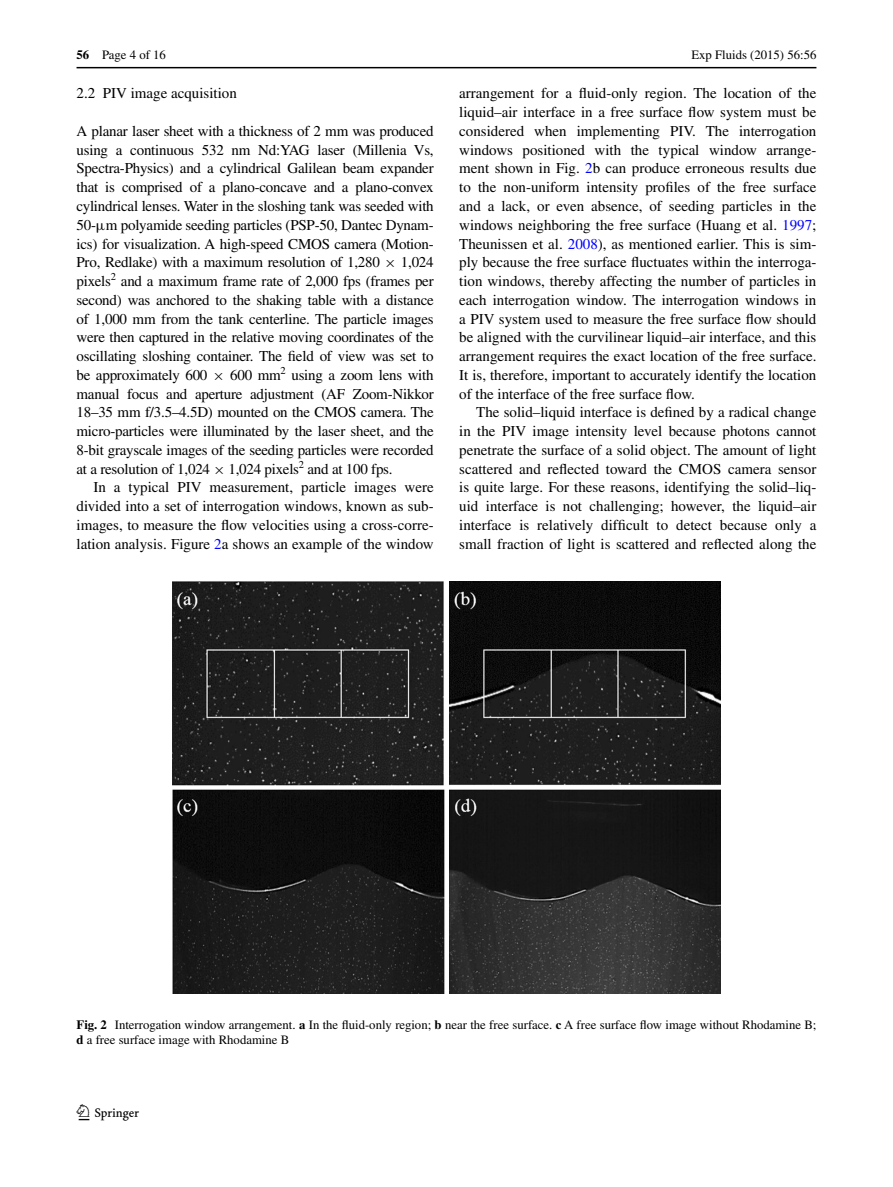
<style>
.page{position:relative;width:893px;height:1187px;background:#fff}
.page>*{position:absolute;margin:0;border:0;box-sizing:border-box;transform-origin:0 0}
.t1{font:22.5px "Springnew";color:#000}
.t2{font:15px/18.8px "Times";color:#000;text-align:justify}
.t3{font:12.75px/15px "Times";color:#000}
.s1{font-weight:700}
.s2{font-family:"MTGU"}
.s3{font-family:"MTSY"}
.s4{color:#00f}
</style>
<div class="page">
<hr style="left:77px;top:67px;width:739px;height:1px;background:#000">
<img style="left:172px;top:581px;width:549px;height:412px">
<p class="t3" style="left:77px;top:48px;width:91px"><span class="s1">56</span> Page 4 of 16</p>
<p class="t2" style="left:77px;top:84px;width:162px">2.2 PIV image acquisition</p>
<p class="t2" style="left:77px;top:121px;width:359px">A planar laser sheet with a thickness of 2 mm was produced using a continuous 532 nm Nd:YAG laser (Millenia Vs, Spectra-Physics) and a cylindrical Galilean beam expander that is comprised of a plano-concave and a plano-convex cylindrical lenses. Water in the sloshing tank was seeded with 50-<span class="s2">μ</span>m polyamide seeding particles (PSP-50, Dantec Dynam&shy;ics) for visualization. A high-speed CMOS camera (Motion-Pro, Redlake) with a maximum resolution of 1,280 <span class="s3">×</span> 1,024 pixels<sup>2</sup> and a maximum frame rate of 2,000 fps (frames per second) was anchored to the shaking table with a distance of 1,000 mm from the tank centerline. The particle images were then captured in the relative moving coordinates of the oscillating sloshing container. The field of view was set to be approximately 600 <span class="s3">×</span> 600 mm<sup>2</sup> using a zoom lens with manual focus and aperture adjustment (AF Zoom-Nikkor 18–35 mm f/3.5–4.5D) mounted on the CMOS camera. The micro-particles were illuminated by the laser sheet, and the 8-bit grayscale images of the seeding particles were recorded at a resolution of 1,024 <span class="s3">×</span> 1,024 pixels<sup>2</sup> and at 100 fps.</p>
<p class="t2" style="left:77px;top:478px;width:359px;text-indent:17px">In a typical PIV measurement, particle images were divided into a set of interrogation windows, known as sub&shy;images, to measure the flow velocities using a cross-corre&shy;lation analysis. Figure <span class="s4">2</span>a shows an example of the window</p>
<p class="t3" style="left:691px;top:48px;width:127px">Exp Fluids (2015) 56:56</p>
<p class="t2" style="left:459px;top:84px;width:359px">arrangement for a fluid-only region. The location of the liquid–air interface in a free surface flow system must be considered when implementing PIV. The interrogation windows positioned with the typical window arrange&shy;ment shown in Fig. <span class="s4">2</span>b can produce erroneous results due to the non-uniform intensity profiles of the free surface and a lack, or even absence, of seeding particles in the windows neighboring the free surface (Huang et al. <span class="s4">1997</span>; Theunissen et al. <span class="s4">2008</span>), as mentioned earlier. This is sim&shy;ply because the free surface fluctuates within the interroga&shy;tion windows, thereby affecting the number of particles in each interrogation window. The interrogation windows in a PIV system used to measure the free surface flow should be aligned with the curvilinear liquid–air interface, and this arrangement requires the exact location of the free surface.<br>It is, therefore, important to accurately identify the location of the interface of the free surface flow.</p>
<p class="t2" style="left:459px;top:403px;width:359px;text-indent:17px">The solid–liquid interface is defined by a radical change in the PIV image intensity level because photons cannot penetrate the surface of a solid object. The amount of light scattered and reflected toward the CMOS camera sensor is quite large. For these reasons, identifying the solid–liq&shy;uid interface is not challenging; however, the liquid–air interface is relatively difficult to detect because only a small fraction of light is scattered and reflected along the</p>
<p class="t3" style="left:77px;top:1016px;width:741px"><span class="s1">Fig. 2</span> Interrogation window arrangement. <span class="s1">a</span> In the fluid-only region; <span class="s1">b</span> near the free surface. <span class="s1">c</span> A free surface flow image without Rhodamine B; <span class="s1">d</span> a free surface image with Rhodamine B</p>
<h1 class="t1" style="left:79px;top:1104px;width:62px">1 3</h1>
</div>
